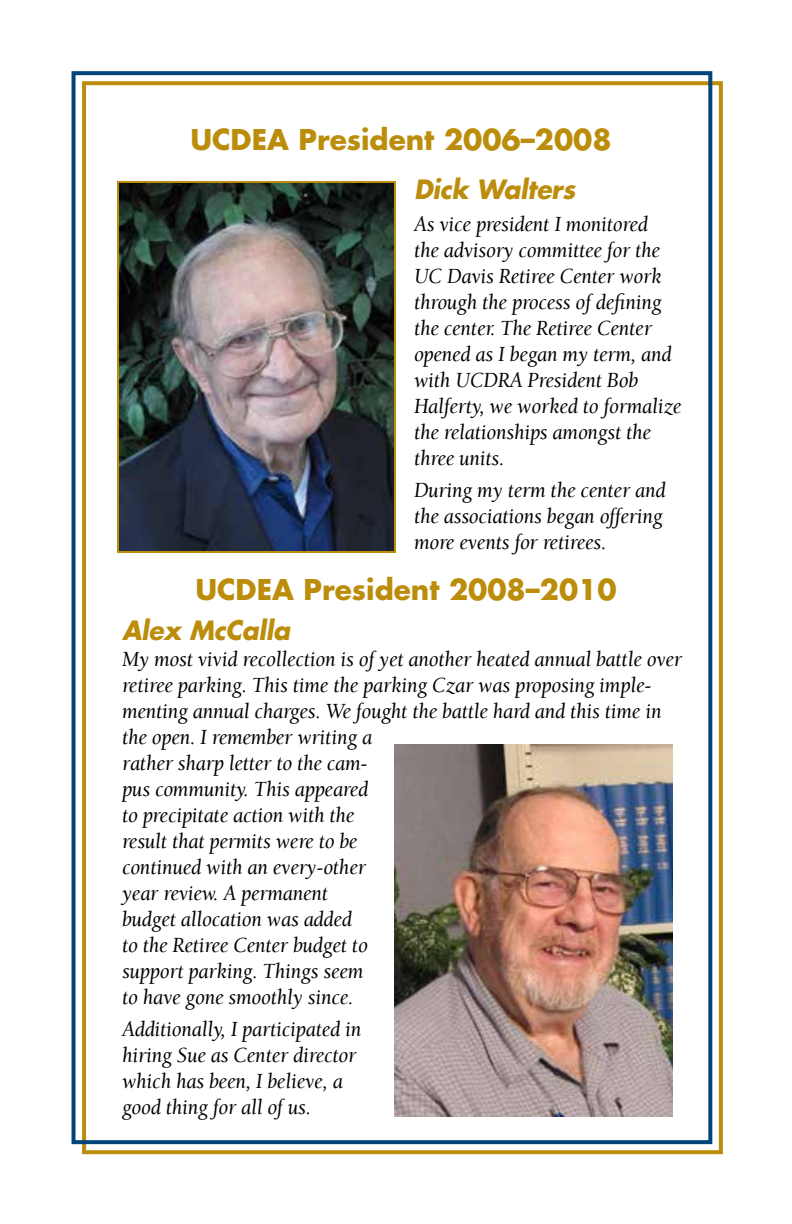
<style>
.page{position:relative;width:792px;height:1224px;background:#fff}
.page>*{position:absolute;margin:0;border:0;box-sizing:border-box;transform-origin:0 0}
.t1{font:700 28px "Futura UC Davis";color:#bb8d0b}
.t2{font:italic 700 26px "Futura UC Davis";letter-spacing:-.01em;color:#bb8d0b;scale:.96 1}
.t3{font:italic 500 22px/26px "Berkeley UC Davis";letter-spacing:-.01em;color:#000;scale:.96 1}
</style>
<div class="page">
<div style="left:82px;top:81px;width:641px;height:1073px;border:4px solid #bb8d0b"></div>
<div style="left:72px;top:71px;width:640px;height:1073px;border:4px solid #00447c"></div>
<img style="left:120px;top:184px;width:273px;height:366px">
<div style="left:117px;top:181px;width:279px;height:372px;border:2px solid #bb8d0b"></div>
<img style="left:394px;top:744px;width:279px;height:372px">
<p class="t1" style="left:190px;top:120px;width:423px">UCDEA President 2006–2008</p>
<p class="t2" style="left:414px;top:172px;width:169px">Dick Walters</p>
<p class="t3" style="left:414px;top:211px;width:280px">As vice president I monitored<br>the advisory committee for the<br>UC Davis Retiree Center work through the process of defining the center. The Retiree Center opened as I began my term, and with UCDRA President Bob<br>Halferty, we worked to formalize the relationships amongst the three units.</p>
<p class="t3" style="left:414px;top:477px;width:264px">During my term the center and the associations began offering more events for retirees.</p>
<p class="t1" style="left:195px;top:571px;width:423px">UCDEA President 2008–2010</p>
<p class="t2" style="left:122px;top:613px;width:177px">Alex McCalla</p>
<p class="t3" style="left:122px;top:646px;width:585px">My most vivid recollection is of yet another heated annual battle over retiree parking. This time the parking Czar was proposing imple&shy;menting annual charges. We fought the battle hard and this time in the open. I remember writing a<br>rather sharp letter to the cam-<br>pus community. This appeared<br>to precipitate action with the<br>result that permits were to be<br>continued with an every-other<br>year review. A permanent<br>budget allocation was added<br>to the Retiree Center budget to<br>support parking. Things seem<br>to have gone smoothly since.</p>
<p class="t3" style="left:122px;top:1016px;width:251px">Additionally, I participated in hiring Sue as Center director which has been, I believe, a good thing for all of us.</p>
</div>
